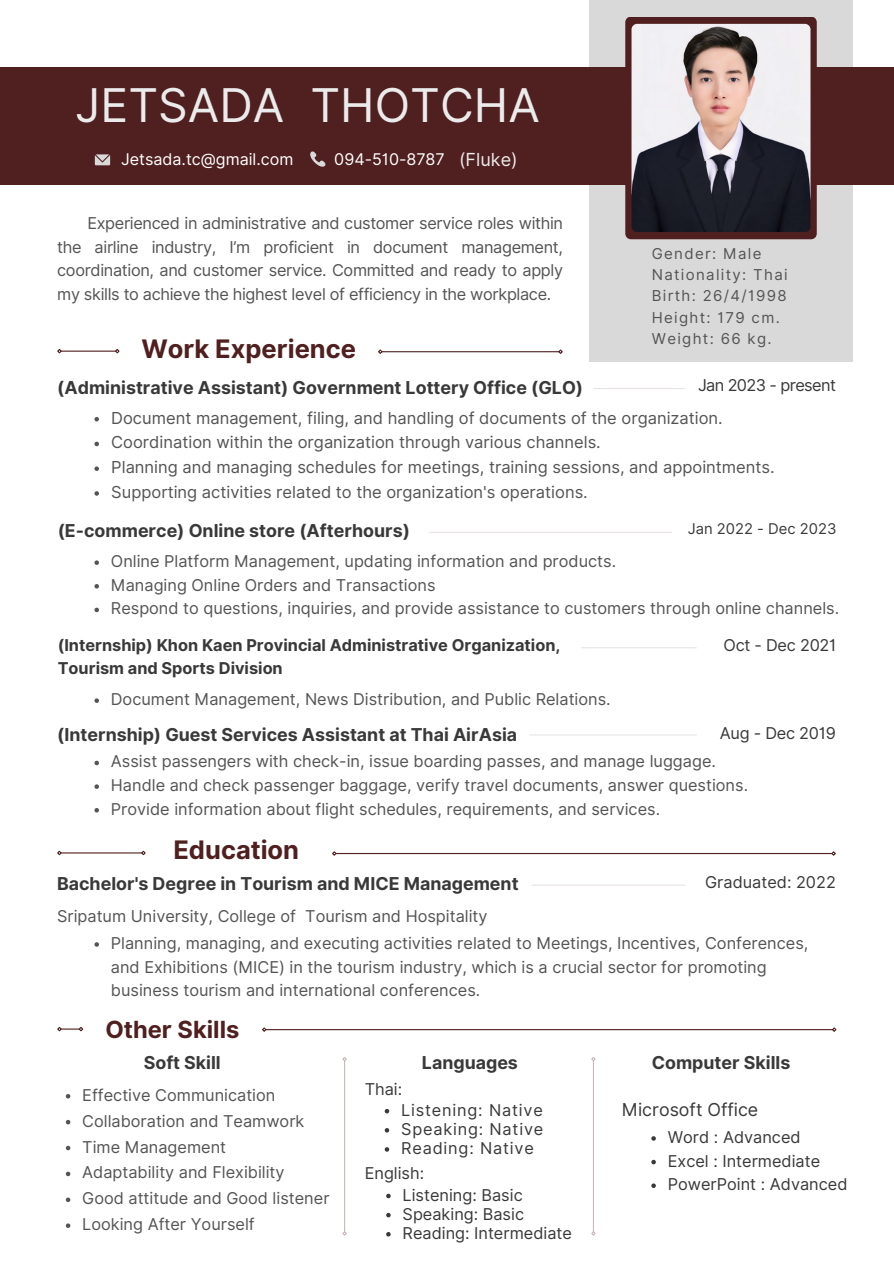
<style>
.page{position:relative;width:894px;height:1264px;background:#fff}
.page>*{position:absolute;margin:0;border:0;box-sizing:border-box;transform-origin:0 0}
.t1{font:46.5px "Inter";color:#ebebeb}
.t2{font:700 25.5px "Inter";color:#501f1f}
.t3{font:700 23.55px "Inter";color:#501f1f}
.t4{font:18px "Inter";color:#ebebeb}
.t5{font:700 17.85px "Inter";color:#393939}
.t6{font:17.85px "Inter";color:#393939}
.t7{font:16.5px "Inter";color:#545454}
.t8{font:16.35px/23.7px "Inter";color:#545454;text-align:justify}
.t9{font:16.35px "Inter";color:#393939}
.t10{font:700 16.35px/22.5px "Inter";color:#393939}
.t11{font:16.35px "Inter";letter-spacing:.05em;color:#393939}
.t12{font:16.35px "Inter";letter-spacing:-.035em;color:#393939}
.t13{font:16.05px "Inter";color:#fff}
.t14{font:15px "Inter";letter-spacing:.09em;color:#545454}
.t15{font:14.85px "Inter";color:#393939}
</style>
<div class="page">
<div style="left:589px;top:0;width:263px;height:362px;background:#d9d9d9"></div>
<div style="left:0;top:67px;width:893px;height:117px;background:#501f1f"></div>
<svg style="left:310px;top:151px;width:15px;height:16px"></svg>
<svg style="left:95px;top:154px;width:15px;height:11px"></svg>
<hr style="left:61px;top:350px;width:55px;height:2px;background:#501f1f">
<svg style="left:57px;top:349px;width:6px;height:5px"></svg>
<svg style="left:114px;top:349px;width:6px;height:5px"></svg>
<hr style="left:382px;top:351px;width:176px;height:1px;background:#501f1f">
<svg style="left:378px;top:349px;width:5px;height:5px"></svg>
<svg style="left:557px;top:349px;width:6px;height:5px"></svg>
<hr style="left:61px;top:852px;width:81px;height:1px;background:#501f1f">
<svg style="left:57px;top:850px;width:6px;height:6px"></svg>
<svg style="left:140px;top:850px;width:6px;height:6px"></svg>
<hr style="left:336px;top:853px;width:495px;height:1px;background:#501f1f">
<svg style="left:332px;top:851px;width:5px;height:5px"></svg>
<svg style="left:830px;top:851px;width:6px;height:5px"></svg>
<hr style="left:529px;top:734px;width:167px;height:1px;background:#501f1f">
<hr style="left:581px;top:647px;width:115px;height:1px;background:#501f1f">
<hr style="left:593px;top:388px;width:92px;height:1px;background:#501f1f">
<svg style="left:57px;top:1027px;width:27px;height:5px"></svg>
<hr style="left:266px;top:1029px;width:566px;height:1px;background:#501f1f">
<svg style="left:262px;top:1027px;width:5px;height:5px"></svg>
<svg style="left:830px;top:1027px;width:7px;height:5px"></svg>
<hr style="left:531px;top:884px;width:154px;height:1px;background:#501f1f">
<hr style="left:592px;top:1060px;width:2px;height:171px;background:#501f1f">
<svg style="left:591px;top:1057px;width:5px;height:5px"></svg>
<svg style="left:591px;top:1230px;width:5px;height:6px"></svg>
<svg style="left:94px;top:760px;width:5px;height:5px"></svg>
<svg style="left:94px;top:784px;width:5px;height:4px"></svg>
<svg style="left:94px;top:808px;width:5px;height:4px"></svg>
<svg style="left:94px;top:417px;width:5px;height:4px"></svg>
<svg style="left:94px;top:441px;width:5px;height:5px"></svg>
<svg style="left:94px;top:466px;width:5px;height:5px"></svg>
<svg style="left:94px;top:491px;width:5px;height:4px"></svg>
<svg style="left:94px;top:698px;width:5px;height:5px"></svg>
<svg style="left:651px;top:1136px;width:4px;height:4px"></svg>
<svg style="left:651px;top:1159px;width:4px;height:5px"></svg>
<svg style="left:651px;top:1183px;width:4px;height:4px"></svg>
<svg style="left:384px;top:1109px;width:5px;height:4px"></svg>
<svg style="left:384px;top:1128px;width:5px;height:4px"></svg>
<svg style="left:384px;top:1147px;width:5px;height:4px"></svg>
<hr style="left:344px;top:1060px;width:1px;height:171px;background:#501f1f">
<svg style="left:342px;top:1057px;width:5px;height:5px"></svg>
<svg style="left:342px;top:1230px;width:5px;height:6px"></svg>
<svg style="left:66px;top:1094px;width:4px;height:4px"></svg>
<svg style="left:66px;top:1120px;width:4px;height:4px"></svg>
<svg style="left:66px;top:1145px;width:4px;height:5px"></svg>
<svg style="left:66px;top:1171px;width:4px;height:5px"></svg>
<svg style="left:66px;top:1197px;width:4px;height:4px"></svg>
<svg style="left:66px;top:1223px;width:4px;height:4px"></svg>
<svg style="left:94px;top:942px;width:5px;height:4px"></svg>
<svg style="left:386px;top:1193px;width:4px;height:5px"></svg>
<svg style="left:386px;top:1212px;width:4px;height:5px"></svg>
<svg style="left:386px;top:1232px;width:4px;height:4px"></svg>
<svg style="left:625px;top:17px;width:191px;height:222px"></svg>
<img style="left:631px;top:24px;width:179px;height:208px;border-radius:6px">
<hr style="left:429px;top:532px;width:242px;height:1px;background:#501f1f">
<svg style="left:94px;top:560px;width:5px;height:5px"></svg>
<svg style="left:94px;top:584px;width:5px;height:4px"></svg>
<svg style="left:94px;top:607px;width:5px;height:5px"></svg>
<h2 class="t1" style="left:75px;top:78px;width:466px">JETSADA THOTCHA</h2>
<p class="t13" style="left:121px;top:150px;width:174px">Jetsada.tc@gmail.com</p>
<p class="t13" style="left:334px;top:150px;width:112px">094-510-8787</p>
<p class="t4" style="left:459px;top:148px;width:60px">(Fluke)</p>
<h3 class="t8" style="left:57px;top:211px;width:507px;text-indent:30px">Experienced in administrative and customer service roles within the airline industry, I’m proficient in document management, coordination, and customer service. Committed and ready to apply my skills to achieve the highest level of efficiency in the workplace.</h3>
<p class="t2" style="left:141px;top:333px;width:216px">Work Experience</p>
<h3 class="t14" style="left:651px;top:244px;width:111px">Gender: Male</h3>
<h4 class="t14" style="left:651px;top:266px;width:137px">Nationality: Thai</h4>
<p class="t14" style="left:651px;top:287px;width:136px">Birth: 26/4/1998</p>
<h3 class="t14" style="left:651px;top:308px;width:129px">Height: 179 cm.</h3>
<h4 class="t14" style="left:651px;top:330px;width:121px">Weight: 66 kg.</h4>
<p class="t5" style="left:57px;top:376px;width:527px">(Administrative Assistant) Government Lottery Office (GLO)</p>
<p class="t12" style="left:697px;top:376px;width:139px">Jan 2023 - present</p>
<p class="t7" style="left:111px;top:408px;width:613px">Document management, filing, and handling of documents of the organization.</p>
<h3 class="t7" style="left:111px;top:432px;width:491px">Coordination within the organization through various channels.</h3>
<p class="t7" style="left:111px;top:457px;width:664px">Planning and managing schedules for meetings, training sessions, and appointments.</p>
<p class="t7" style="left:111px;top:482px;width:478px">Supporting activities related to the organization's operations.</p>
<p class="t5" style="left:58px;top:520px;width:354px">(E-commerce) Online store (Afterhours)</p>
<p class="t15" style="left:687px;top:520px;width:150px">Jan 2022 - Dec 2023</p>
<h3 class="t8" style="left:111px;top:549px;width:506px">Online Platform Management, updating information and products.</h3>
<h4 class="t8" style="left:111px;top:573px;width:326px">Managing Online Orders and Transactions</h4>
<p class="t8" style="left:111px;top:596px;width:729px">Respond to questions, inquiries, and provide assistance to customers through online channels.</p>
<p class="t10" style="left:58px;top:634px;width:504px">(Internship) Khon Kaen Provincial Administrative Organization,<br>Tourism and Sports Division</p>
<p class="t9" style="left:723px;top:635px;width:114px">Oct - Dec 2021</p>
<p class="t8" style="left:111px;top:687px;width:501px">Document Management, News Distribution, and Public Relations.</p>
<h1 class="t5" style="left:57px;top:724px;width:461px">(Internship) Guest Services Assistant at Thai AirAsia</h1>
<h4 class="t9" style="left:719px;top:723px;width:118px">Aug - Dec 2019</h4>
<p class="t8" style="left:111px;top:749px;width:606px">Assist passengers with check-in, issue boarding passes, and manage luggage.</p>
<p class="t8" style="left:111px;top:773px;width:638px">Handle and check passenger baggage, verify travel documents, answer questions.</p>
<p class="t8" style="left:111px;top:797px;width:550px">Provide information about flight schedules, requirements, and services.</p>
<p class="t2" style="left:173px;top:834px;width:127px">Education</p>
<p class="t5" style="left:57px;top:873px;width:463px">Bachelor's Degree in Tourism and MICE Management</p>
<p class="t9" style="left:705px;top:872px;width:132px">Graduated: 2022</p>
<h4 class="t8" style="left:57px;top:904px;width:432px">Sripatum University, College of Tourism and Hospitality</h4>
<h4 class="t8" style="left:111px;top:931px;width:698px;text-align:left">Planning, managing, and executing activities related to Meetings, Incentives, Conferences, and Exhibitions (MICE) in the tourism industry, which is a crucial sector for promoting business tourism and international conferences.</h4>
<h4 class="t3" style="left:105px;top:1015px;width:135px">Other Skills</h4>
<p class="t5" style="left:144px;top:1051px;width:78px">Soft Skill</p>
<p class="t8" style="left:82px;top:1082px;width:194px">Effective Communication</p>
<p class="t8" style="left:82px;top:1108px;width:223px">Collaboration and Teamwork</p>
<p class="t8" style="left:82px;top:1134px;width:145px">Time Management</p>
<p class="t8" style="left:82px;top:1160px;width:204px">Adaptability and Flexibility</p>
<p class="t8" style="left:82px;top:1186px;width:249px">Good attitude and Good listener</p>
<h3 class="t8" style="left:82px;top:1212px;width:174px">Looking After Yourself</h3>
<h4 class="t5" style="left:422px;top:1051px;width:97px">Languages</h4>
<h3 class="t5" style="left:651px;top:1051px;width:140px">Computer Skills</h3>
<h4 class="t11" style="left:401px;top:1099px;width:143px">Listening: Native</h4>
<p class="t11" style="left:401px;top:1119px;width:144px">Speaking: Native</p>
<h2 class="t11" style="left:401px;top:1138px;width:134px">Reading: Native</h2>
<h3 class="t9" style="left:364px;top:1078px;width:39px">Thai:</h3>
<p class="t6" style="left:621px;top:1099px;width:138px">Microsoft Office</p>
<p class="t9" style="left:667px;top:1127px;width:134px">Word : Advanced</p>
<p class="t9" style="left:667px;top:1150px;width:154px">Excel : Intermediate</p>
<h2 class="t9" style="left:667px;top:1174px;width:181px">PowerPoint : Advanced</h2>
<h4 class="t9" style="left:364px;top:1163px;width:61px">English:</h4>
<p class="t9" style="left:402px;top:1184px;width:122px">Listening: Basic</p>
<p class="t9" style="left:402px;top:1203px;width:123px">Speaking: Basic</p>
<p class="t9" style="left:402px;top:1222px;width:171px">Reading: Intermediate</p>
</div>
